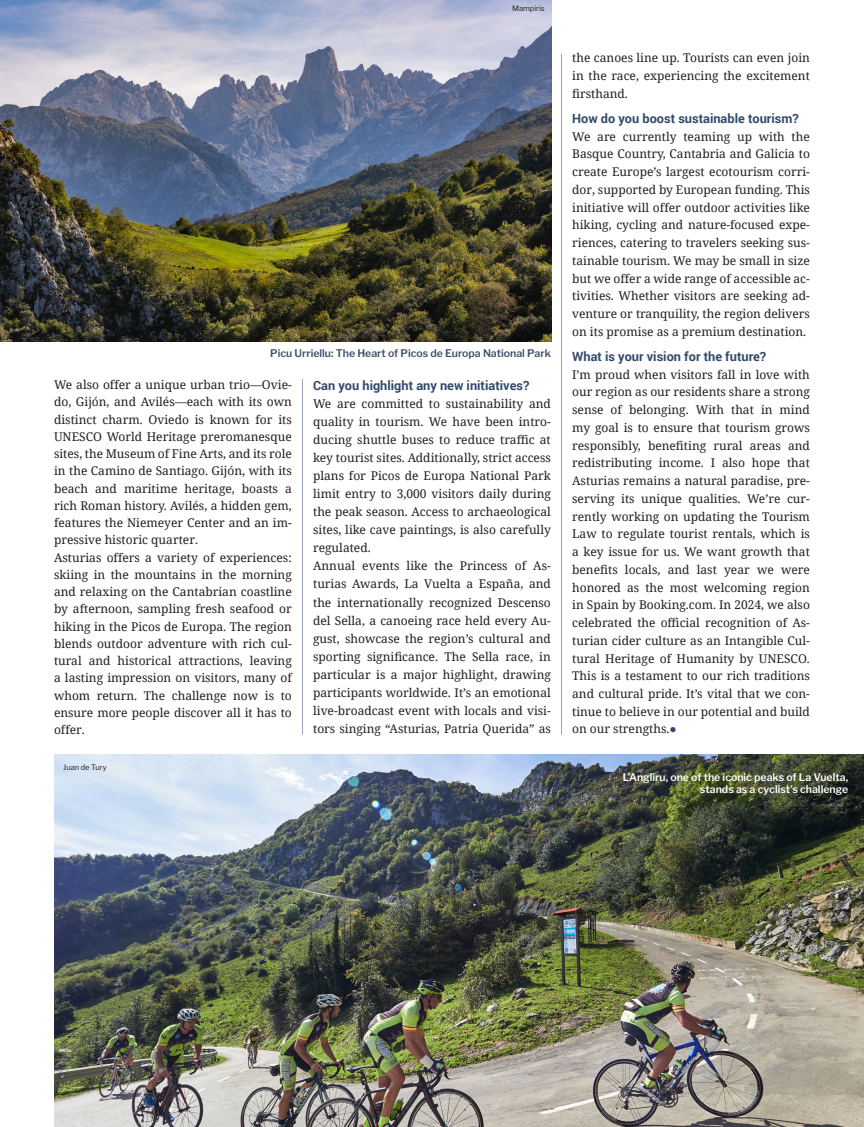
<style>
.page{position:relative;width:864px;height:1127px;background:#fff}
.page>*{position:absolute;margin:0;border:0;box-sizing:border-box;transform-origin:0 0}
.Normal__Web{font:700 12.75px "Roboto";color:#314a6b}
.Normal__Web-2{font:12px/17.7px "Noto Serif";color:#231f20;text-align:justify}
.t1{font:600 10.5px/12.6px "Libre Franklin";color:#fff;text-align:right}
.t2{font:600 10.5px "Libre Franklin";color:#3d4d6b}
.t3{font:7.5px "Libre Franklin";color:#231f20}
.s1{color:#314a6b}
</style>
<div class="page">
<img style="left:0;top:0;width:550px;height:341px">
<img style="left:54px;top:754px;width:809px;height:373px">
<hr style="left:561px;top:54px;width:1px;height:680px;background:#97a3bb">
<hr style="left:302px;top:379px;width:1px;height:355px;background:#97a3bb">
<p class="t3" style="left:512px;top:4px;width:34px">Mampiris</p>
<p class="t2" style="left:270px;top:347px;width:282px">Picu Urriellu: The Heart of Picos de Europa National Park</p>
<p class="Normal__Web-2" style="left:54px;top:376px;width:239px;line-height:17.2px">We also offer a unique urban trio—Ovie&shy;do, Gijón, and Avilés—each with its own distinct charm. Oviedo is known for its UNESCO World Heritage preromanesque sites, the Museum of Fine Arts, and its role in the Camino de Santiago. Gijón, with its beach and maritime heritage, boasts a rich Roman history. Avilés, a hidden gem, features the Niemeyer Center and an im&shy;pressive historic quarter.</p>
<p class="Normal__Web-2" style="left:54px;top:548px;width:239px;line-height:17.2px">Asturias offers a variety of experiences: skiing in the mountains in the morning and relaxing on the Cantabrian coastline by afternoon, sampling fresh seafood or hiking in the Picos de Europa. The region blends outdoor adventure with rich cul&shy;tural and historical attractions, leaving a lasting impression on visitors, many of whom return. The challenge now is to ensure more people discover all it has to offer.</p>
<p class="t3" style="left:63px;top:762px;width:45px">Juan de Tury</p>
<p class="Normal__Web" style="left:313px;top:376px;width:218px">Can you highlight any new initiatives?</p>
<p class="Normal__Web-2" style="left:313px;top:394px;width:239px;line-height:18.1px">We are committed to sustainability and quality in tourism. We have been intro&shy;ducing shuttle buses to reduce traffic at key tourist sites. Additionally, strict access plans for Picos de Europa National Park limit entry to 3,000 visitors daily during the peak season. Access to archaeological sites, like cave paintings, is also carefully regulated.</p>
<p class="Normal__Web-2" style="left:313px;top:556px;width:239px;line-height:18.1px">Annual events like the Princess of As&shy;turias Awards, La Vuelta a España, and the internationally recognized Descenso del Sella, a canoeing race held every Au&shy;gust, showcase the region’s cultural and sporting significance. The Sella race, in particular is a major highlight, drawing participants worldwide. It’s an emotional live-broadcast event with locals and visi&shy;tors singing “Asturias, Patria Querida” as</p>
<p class="Normal__Web-2" style="left:572px;top:49px;width:239px">the canoes line up. Tourists can even join in the race, experiencing the excitement firsthand.</p>
<p class="Normal__Web" style="left:572px;top:109px;width:228px">How do you boost sustainable tourism?</p>
<p class="Normal__Web-2" style="left:572px;top:127px;width:239px">We are currently teaming up with the Basque Country, Cantabria and Galicia to create Europe’s largest ecotourism corri&shy;dor, supported by European funding. This initiative will offer outdoor activities like hiking, cycling and nature-focused expe&shy;riences, catering to travelers seeking sus&shy;tainable tourism. We may be small in size but we offer a wide range of accessible ac&shy;tivities. Whether visitors are seeking ad&shy;venture or tranquility, the region delivers on its promise as a premium destination.</p>
<p class="Normal__Web" style="left:572px;top:347px;width:195px">What is your vision for the future?</p>
<p class="Normal__Web-2" style="left:572px;top:365px;width:239px">I’m proud when visitors fall in love with our region as our residents share a strong sense of belonging. With that in mind my goal is to ensure that tourism grows responsibly, benefiting rural areas and redistributing income. I also hope that Asturias remains a natural paradise, pre&shy;serving its unique qualities. We’re cur&shy;rently working on updating the Tourism Law to regulate tourist rentals, which is a key issue for us. We want growth that benefits locals, and last year we were honored as the most welcoming region in Spain by Booking.com. In 2024, we also celebrated the official recognition of As&shy;turian cider culture as an Intangible Cul&shy;tural Heritage of Humanity by UNESCO.<br>This is a testament to our rich traditions and cultural pride. It’s vital that we con&shy;tinue to believe in our potential and build on our strengths.<span class="s1">●</span></p>
<p class="t1" style="left:622px;top:770px;width:227px">L’Angliru, one of the iconic peaks of La Vuelta, stands as a cyclist’s challenge</p>
</div>
